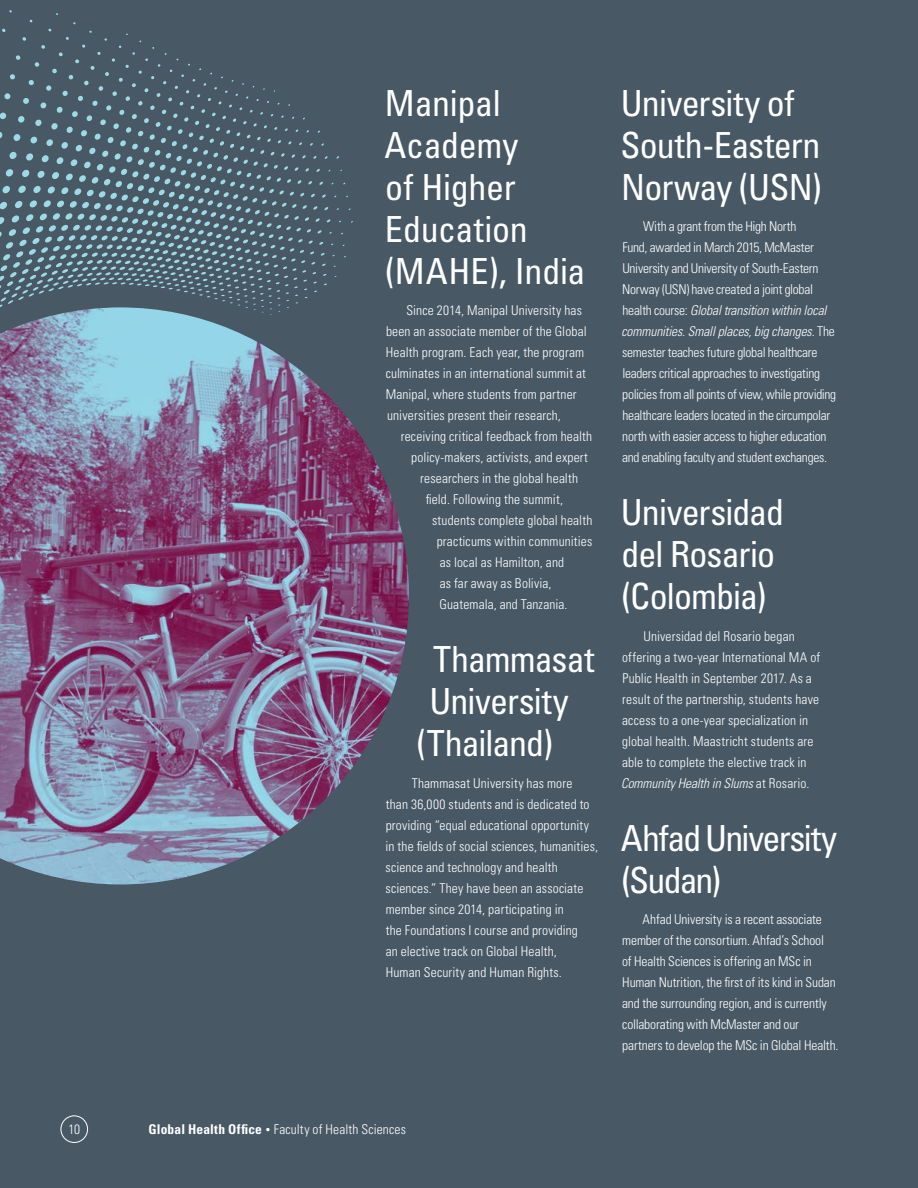
<style>
.page{position:relative;width:918px;height:1188px;background:#485865}
.page>*{position:absolute;margin:0;border:0;box-sizing:border-box;transform-origin:0 0}
.t1{font:condensed 36px/42px "Univers LT Std";letter-spacing:-.02em;color:#fff}
.t2{font:condensed 36px/42px "Univers LT Std";letter-spacing:-.045em;color:#fff}
.t3{font:300 condensed 13.5px/21px "Univers LT Std";letter-spacing:.005em;color:#fff}
.t4{font:300 condensed 13.5px/21px "Univers LT Std";letter-spacing:-.02em;color:#fff}
.s1{font-style:italic}
.s2{font-weight:700}
.s3{font-size:9.45px}
</style>
<div class="page">
<svg style="left:0;top:10px;width:353px;height:297px"></svg>
<img style="left:0;top:307px;width:409px;height:577px">
<div style="left:61px;top:1116px;width:27px;height:27px;border:1px solid #fff;border-radius:50%"></div>
<h1 class="t1" style="left:384px;top:81px;width:203px">Manipal<br>Academy<br>of Higher<br>Education (MAHE), India</h1>
<p class="t3" style="left:386px;top:300px;width:202px;text-indent:21px">Since 2014, Manipal University has been an associate member of the Global Health program. Each year, the program culminates in an international summit at Manipal, where students from partner universities present their research,</p>
<p class="t3" style="left:401px;top:426px;width:193px">receiving critical feedback from health</p>
<p class="t3" style="left:411px;top:447px;width:178px">policy-makers, activists, and expert</p>
<p class="t3" style="left:420px;top:468px;width:159px">researchers in the global health</p>
<p class="t3" style="left:426px;top:489px;width:139px">field. Following the summit,</p>
<p class="t3" style="left:432px;top:510px;width:162px">students complete global health</p>
<p class="t3" style="left:437px;top:531px;width:157px">practicums within communities</p>
<p class="t3" style="left:440px;top:552px;width:126px">as local as Hamilton, and</p>
<p class="t3" style="left:440px;top:573px;width:113px">as far away as Bolivia,</p>
<p class="t3" style="left:440px;top:594px;width:129px">Guatemala, and Tanzania.</p>
<h1 class="t1" style="left:433px;top:638px;width:163px">Thammasat</h1>
<h1 class="t1" style="left:429px;top:680px;width:141px">University</h1>
<h1 class="t1" style="left:417px;top:722px;width:138px">(Thailand)</h1>
<p class="t3" style="left:386px;top:772px;width:214px;text-indent:26px">Thammasat University has more than 36,000 students and is dedicated to providing “equal educational opportunity in the fields of social sciences, humanities, science and technology and health sciences.” They have been an associate member since 2014, participating in<br>the Foundations I course and providing<br>an elective track on Global Health,<br>Human Security and Human Rights.</p>
<h1 class="t1" style="left:621px;top:81px;width:203px">University of<br>South-Eastern<br>Norway (USN)</h1>
<p class="t4" style="left:621px;top:216px;width:216px;text-indent:22px">With a grant from the High North<br>Fund, awarded in March 2015, McMaster University and University of South-Eastern Norway (USN) have created a joint global health course: <span class="s1">Global transition within local communities. Small places, big changes</span>. The semester teaches future global healthcare leaders critical approaches to investigating policies from all points of view, while providing healthcare leaders located in the circumpolar north with easier access to higher education and enabling faculty and student exchanges.</p>
<h1 class="t1" style="left:621px;top:491px;width:165px">Universidad del Rosario (Colombia)</h1>
<p class="t3" style="left:621px;top:625px;width:201px;text-indent:22px">Universidad del Rosario began offering a two-year International MA of Public Health in September 2017. As a result of the partnership, students have access to a one-year specialization in global health. Maastricht students are able to complete the elective track in <span class="s1">Community Health in Slums</span> at Rosario.</p>
<h1 class="t2" style="left:621px;top:816px;width:218px">Ahfad University (Sudan)</h1>
<p class="t3" style="left:622px;top:909px;width:218px;text-indent:21px">Ahfad University is a recent associate member of the consortium. Ahfad’s School<br>of Health Sciences is offering an MSc in Human Nutrition, the first of its kind in Sudan and the surrounding region, and is currently collaborating with McMaster and our partners to develop the MSc in Global Health.</p>
<p class="t3" style="left:68px;top:1119px;width:13px">10</p>
<p class="t3" style="left:149px;top:1119px;width:259px"><span class="s2">Global Health Office</span> <span class="s3">•</span> Faculty of Health Sciences</p>
</div>
